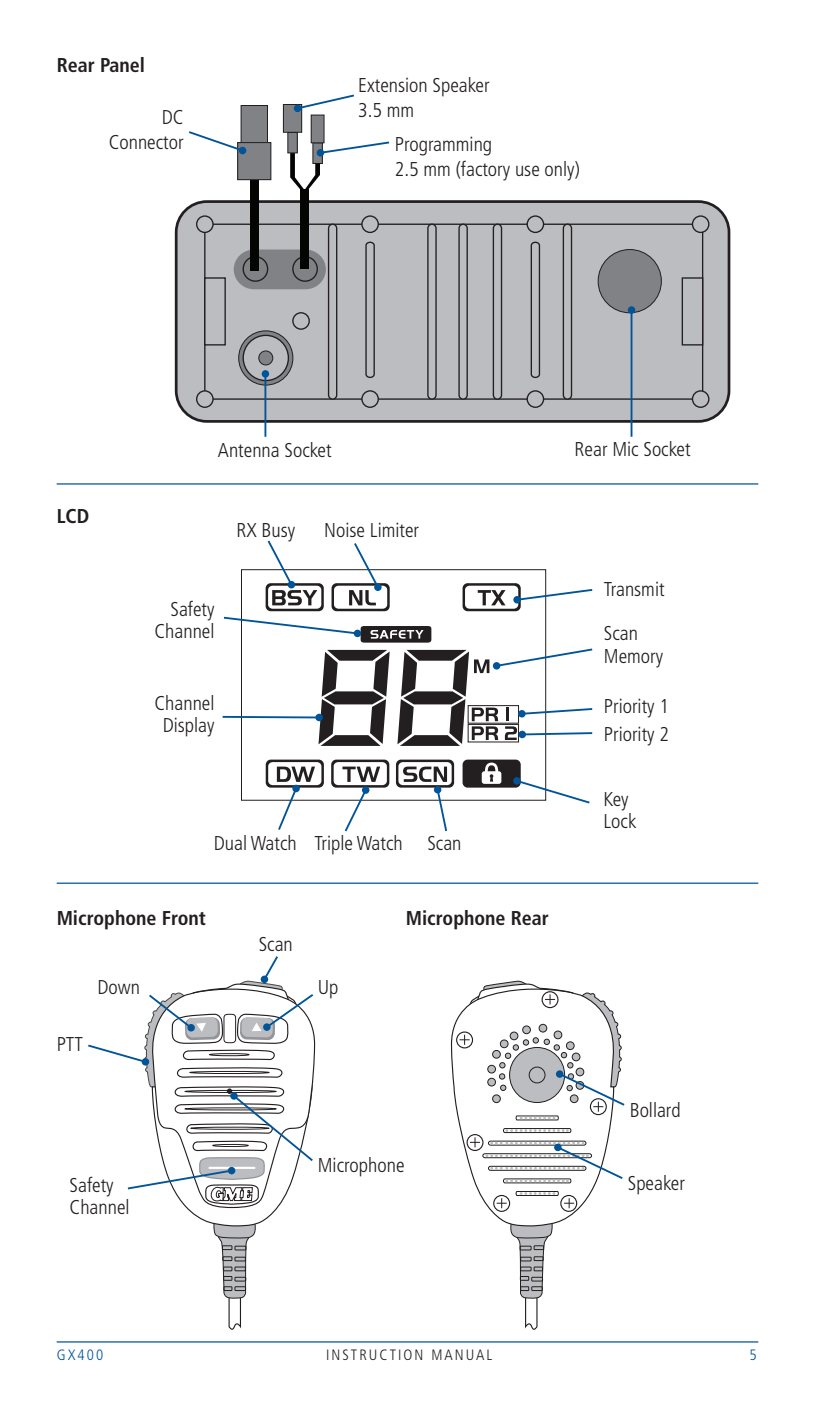
<style>
.page{position:relative;width:815px;height:1404px;background:#fff}
.page>*{position:absolute;margin:0;border:0;box-sizing:border-box;transform-origin:0 0}
.t1{font:300 condensed 20px/22.5px "Frutiger LT";color:#231f20}
.t2{font:700 condensed 20px "Frutiger LT";color:#231f20}
.t3{font:300 condensed 15px "Frutiger LT";letter-spacing:.14em;color:#231f20}
.t4{font:300 condensed 15px "Frutiger LT";letter-spacing:.14em;color:#015498}
</style>
<div class="page">
<hr style="left:57px;top:1341px;width:701px;height:1px;background:#015498">
<svg style="left:266px;top:583px;width:58px;height:28px"></svg>
<div style="left:463px;top:759px;width:58px;height:28px;background:#231f20;border-radius:5px"></div>
<svg style="left:396px;top:759px;width:58px;height:28px"></svg>
<svg style="left:331px;top:759px;width:58px;height:28px"></svg>
<svg style="left:266px;top:759px;width:58px;height:28px"></svg>
<svg style="left:332px;top:583px;width:58px;height:28px"></svg>
<svg style="left:268px;top:585px;width:53px;height:23px"></svg>
<div style="left:334px;top:585px;width:53px;height:23px;background:#fff;border-radius:4px"></div>
<div style="left:334px;top:762px;width:53px;height:23px;background:#fff;border-radius:4px"></div>
<div style="left:268px;top:762px;width:53px;height:23px;background:#fff;border-radius:4px"></div>
<div style="left:398px;top:762px;width:54px;height:23px;background:#fff;border-radius:4px"></div>
<svg style="left:463px;top:583px;width:58px;height:28px"></svg>
<div style="left:465px;top:585px;width:53px;height:23px;background:#fff;border-radius:4px"></div>
<svg style="left:403px;top:766px;width:44px;height:15px"></svg>
<svg style="left:342px;top:766px;width:38px;height:15px"></svg>
<svg style="left:478px;top:590px;width:28px;height:15px"></svg>
<svg style="left:482px;top:762px;width:19px;height:21px"></svg>
<svg style="left:349px;top:543px;width:31px;height:62px"></svg>
<div style="left:374px;top:583px;width:8px;height:8px;background:#015498;border-radius:50%"></div>
<svg style="left:266px;top:540px;width:51px;height:65px"></svg>
<div style="left:288px;top:581px;width:7px;height:7px;background:#015498;border-radius:50%"></div>
<svg style="left:517px;top:587px;width:76px;height:14px"></svg>
<div style="left:513px;top:596px;width:8px;height:7px;background:#015498;border-radius:50%"></div>
<svg style="left:515px;top:778px;width:75px;height:26px"></svg>
<div style="left:513px;top:777px;width:8px;height:7px;background:#015498;border-radius:50%"></div>
<svg style="left:222px;top:615px;width:371px;height:130px"></svg>
<div style="left:354px;top:629px;width:7px;height:8px;background:#015498;border-radius:50%"></div>
<hr style="left:223px;top:715px;width:96px;height:3px;background:#015498">
<svg style="left:315px;top:713px;width:8px;height:8px"></svg>
<svg style="left:277px;top:766px;width:38px;height:64px"></svg>
<div style="left:292px;top:784px;width:8px;height:8px;background:#015498;border-radius:50%"></div>
<svg style="left:343px;top:787px;width:25px;height:45px"></svg>
<div style="left:362px;top:786px;width:7px;height:7px;background:#015498;border-radius:50%"></div>
<svg style="left:435px;top:787px;width:13px;height:45px"></svg>
<div style="left:434px;top:785px;width:7px;height:8px;background:#015498;border-radius:50%"></div>
<div style="left:176px;top:201px;width:553px;height:220px;background:#bcbdc0;border-radius:31px"></div>
<div style="left:175px;top:200px;width:555px;height:222px;border:3px solid #231f20;border-radius:31px"></div>
<div style="left:204px;top:223px;width:499px;height:177px;border:1px solid #231f20"></div>
<div style="left:234px;top:249px;width:92px;height:40px;background:#808285;border-radius:20px"></div>
<div style="left:598px;top:249px;width:63px;height:64px;background:#808285;border-radius:50%"></div>
<div style="left:598px;top:249px;width:64px;height:64px;border:1px solid #231f20;border-radius:50%"></div>
<svg style="left:239px;top:331px;width:54px;height:54px"></svg>
<div style="left:238px;top:330px;width:55px;height:55px;border:1px solid #231f20;border-radius:50%"></div>
<svg style="left:243px;top:257px;width:25px;height:24px"></svg>
<div style="left:243px;top:256px;width:25px;height:26px;border:1px solid #231f20;border-radius:50%"></div>
<div style="left:292px;top:256px;width:26px;height:26px;border:1px solid #231f20;border-radius:50%"></div>
<svg style="left:362px;top:216px;width:16px;height:16px"></svg>
<div style="left:361px;top:215px;width:18px;height:18px;border:1px solid #231f20;border-radius:50%"></div>
<svg style="left:197px;top:216px;width:16px;height:16px"></svg>
<div style="left:196px;top:215px;width:18px;height:18px;border:1px solid #231f20;border-radius:50%"></div>
<div style="left:527px;top:216px;width:17px;height:16px;background:#bcbdc0;border-radius:50%"></div>
<div style="left:527px;top:215px;width:17px;height:18px;border:1px solid #231f20;border-radius:50%"></div>
<div style="left:692px;top:216px;width:17px;height:16px;background:#bcbdc0;border-radius:50%"></div>
<div style="left:692px;top:215px;width:17px;height:18px;border:1px solid #231f20;border-radius:50%"></div>
<svg style="left:362px;top:391px;width:16px;height:16px"></svg>
<div style="left:361px;top:390px;width:18px;height:18px;border:1px solid #231f20;border-radius:50%"></div>
<svg style="left:293px;top:313px;width:16px;height:16px"></svg>
<div style="left:292px;top:312px;width:18px;height:18px;border:1px solid #231f20;border-radius:50%"></div>
<svg style="left:197px;top:391px;width:16px;height:16px"></svg>
<div style="left:196px;top:390px;width:18px;height:18px;border:1px solid #231f20;border-radius:50%"></div>
<div style="left:527px;top:391px;width:17px;height:16px;background:#bcbdc0;border-radius:50%"></div>
<div style="left:527px;top:390px;width:17px;height:18px;border:1px solid #231f20;border-radius:50%"></div>
<div style="left:692px;top:391px;width:17px;height:16px;background:#bcbdc0;border-radius:50%"></div>
<div style="left:692px;top:390px;width:17px;height:18px;border:1px solid #231f20;border-radius:50%"></div>
<div style="left:427px;top:223px;width:10px;height:177px;border:1px solid #231f20;border-radius:4px"></div>
<div style="left:458px;top:223px;width:10px;height:177px;border:1px solid #231f20;border-radius:4px"></div>
<div style="left:493px;top:223px;width:9px;height:177px;border:1px solid #231f20;border-radius:4px"></div>
<div style="left:563px;top:223px;width:9px;height:177px;border:1px solid #231f20;border-radius:4px"></div>
<div style="left:328px;top:223px;width:9px;height:177px;border:1px solid #231f20;border-radius:4px"></div>
<div style="left:365px;top:241px;width:10px;height:137px;border:1px solid #231f20;border-radius:4px"></div>
<div style="left:531px;top:241px;width:9px;height:137px;border:1px solid #231f20;border-radius:4px"></div>
<div style="left:204px;top:277px;width:22px;height:68px;border:1px solid #231f20"></div>
<div style="left:682px;top:277px;width:21px;height:68px;border:1px solid #231f20"></div>
<div style="left:250px;top:177px;width:8px;height:94px;background:#040503"></div>
<div style="left:300px;top:189px;width:8px;height:79px;background:#040503"></div>
<div style="left:288px;top:132px;width:9px;height:21px;background:#808285"></div>
<div style="left:311px;top:115px;width:13px;height:28px;background:#808285"></div>
<div style="left:311px;top:115px;width:13px;height:28px;border:1px solid #231f20"></div>
<div style="left:283px;top:104px;width:19px;height:28px;background:#808285"></div>
<div style="left:283px;top:104px;width:19px;height:29px;border:1px solid #231f20"></div>
<div style="left:241px;top:105px;width:26px;height:38px;background:#808285"></div>
<div style="left:241px;top:105px;width:27px;height:38px;border:1px solid #231f20"></div>
<div style="left:238px;top:143px;width:33px;height:37px;background:#808285"></div>
<div style="left:237px;top:142px;width:34px;height:38px;border:1px solid #231f20"></div>
<div style="left:243px;top:335px;width:45px;height:45px;background:#bcbdc0;border-radius:50%"></div>
<div style="left:243px;top:335px;width:46px;height:46px;border:1px solid #231f20;border-radius:50%"></div>
<div style="left:259px;top:351px;width:14px;height:14px;background:#808285;border-radius:50%"></div>
<div style="left:258px;top:350px;width:15px;height:15px;border:1px solid #231f20;border-radius:50%"></div>
<svg style="left:189px;top:130px;width:56px;height:23px"></svg>
<div style="left:239px;top:147px;width:7px;height:7px;background:#015498;border-radius:50%"></div>
<svg style="left:295px;top:94px;width:59px;height:17px"></svg>
<div style="left:294px;top:105px;width:7px;height:7px;background:#015498;border-radius:50%"></div>
<svg style="left:290px;top:140px;width:100px;height:50px"></svg>
<div style="left:317px;top:149px;width:7px;height:7px;background:#015498;border-radius:50%"></div>
<hr style="left:264px;top:374px;width:2px;height:63px;background:#015498">
<div style="left:262px;top:370px;width:7px;height:7px;background:#015498;border-radius:50%"></div>
<hr style="left:631px;top:310px;width:1px;height:127px;background:#015498">
<div style="left:628px;top:306px;width:7px;height:8px;background:#015498;border-radius:50%"></div>
<svg style="left:450px;top:980px;width:175px;height:350px"></svg>
<div style="left:556px;top:1070px;width:7px;height:7px;background:#015498;border-radius:50%"></div>
<svg style="left:88px;top:956px;width:228px;height:374px"></svg>
<div style="left:228px;top:1166px;width:7px;height:8px;background:#015498;border-radius:50%"></div>
<hr style="left:57px;top:483px;width:701px;height:1px;background:#015498">
<hr style="left:57px;top:882px;width:701px;height:1px;background:#015498">
<p class="t2" style="left:57px;top:53px;width:90px">Rear Panel</p>
<p class="t1" style="left:109px;top:105px;width:76px;line-height:25px;text-align:right">DC<br>Connector</p>
<p class="t1" style="left:358px;top:73px;width:133px;line-height:25px">Extension Speaker<br>3.5 mm</p>
<p class="t1" style="left:395px;top:132px;width:187px;line-height:25px">Programming<br>2.5 mm (factory use only)</p>
<p class="t2" style="left:57px;top:504px;width:34px">LC D</p>
<p class="t1" style="left:218px;top:439px;width:115px">Antenna Socket</p>
<p class="t1" style="left:575px;top:438px;width:117px">Rear M ic Socket</p>
<p class="t1" style="left:236px;top:519px;width:60px">RX Busy</p>
<p class="t1" style="left:324px;top:519px;width:96px">Noise Limiter</p>
<p class="t1" style="left:604px;top:578px;width:62px">Transmit</p>
<p class="t1" style="left:155px;top:598px;width:61px;text-align:right">Safety<br>Channel</p>
<p class="t1" style="left:155px;top:691px;width:61px;text-align:center">Channel<br>Display</p>
<p class="t1" style="left:214px;top:831px;width:190px">Dual Watch Triple Watch</p>
<p class="t1" style="left:427px;top:831px;width:36px">Scan</p>
<p class="t2" style="left:57px;top:906px;width:151px">Microphone Front</p>
<p class="t2" style="left:406px;top:905px;width:145px">Microphone Rear</p>
<p class="t1" style="left:98px;top:976px;width:44px">Down</p>
<p class="t1" style="left:57px;top:1032px;width:10px">PTT</p>
<p class="t1" style="left:70px;top:1173px;width:61px">Safety<br>Channel</p>
<p class="t1" style="left:259px;top:933px;width:36px">Scan</p>
<p class="t1" style="left:318px;top:975px;width:22px">Up</p>
<p class="t1" style="left:318px;top:1153px;width:88px">M icrophone</p>
<p class="t1" style="left:604px;top:622px;width:61px">Scan<br>Memory</p>
<p class="t1" style="left:604px;top:692px;width:67px;line-height:28px">Priority 1<br>Priority 2</p>
<p class="t1" style="left:604px;top:788px;width:34px">Key<br>Lock</p>
<p class="t1" style="left:630px;top:1098px;width:53px">Bollard</p>
<p class="t1" style="left:628px;top:1171px;width:59px">Speaker</p>
<p class="t4" style="left:57px;top:1346px;width:48px">GX400</p>
<p class="t3" style="left:326px;top:1346px;width:168px">i nstructi on manual</p>
<p class="t4" style="left:749px;top:1346px;width:9px">5</p>
</div>
